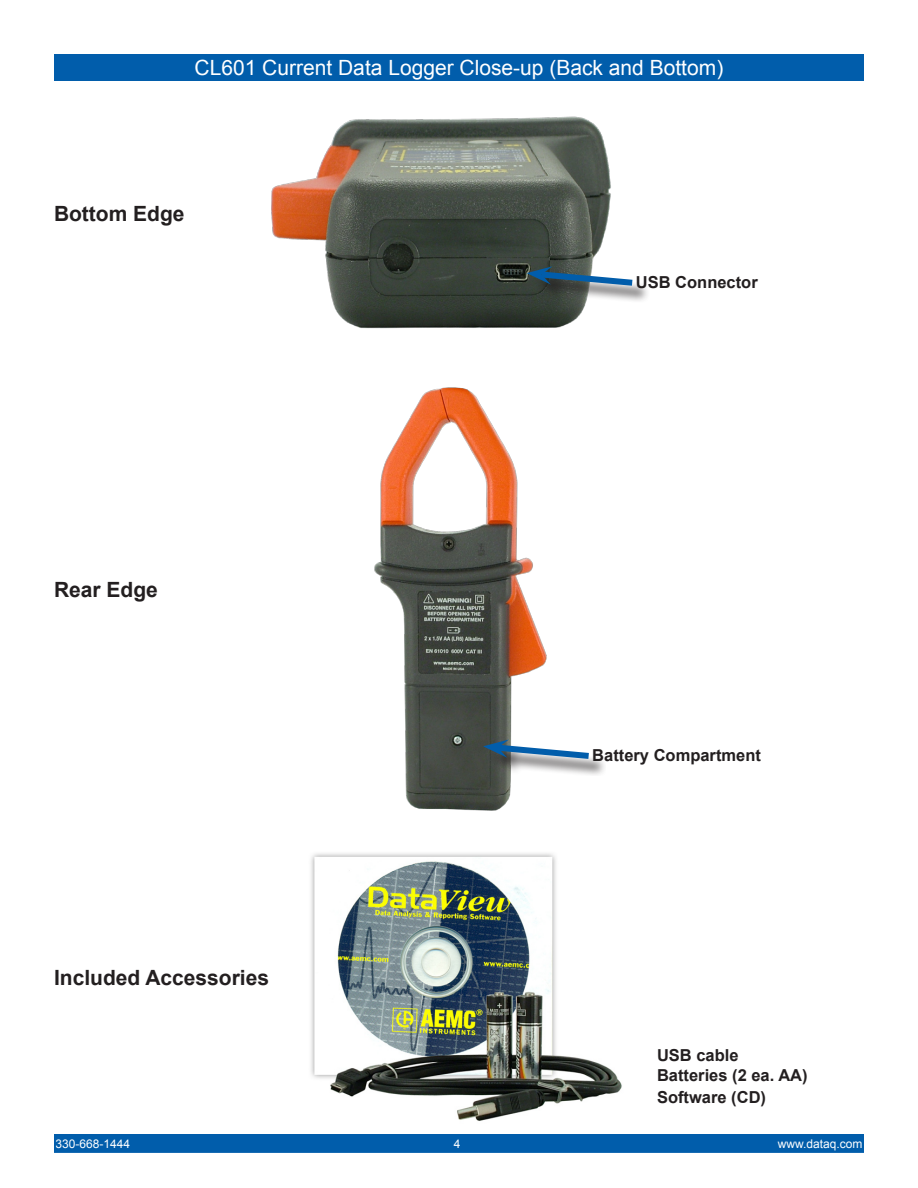
<style>
.page{position:relative;width:918px;height:1188px;background:#fff}
.page>*{position:absolute;margin:0;border:0;box-sizing:border-box;transform-origin:0 0}
.t1{font:21px "Arial";color:#fff}
.t2{font:700 21px "Arial";color:#231f20}
.t3{font:700 16.5px/19.8px "Arial";color:#231f20}
.t4{font:12px "Arial";color:#fff}
</style>
<div class="page">
<img style="left:311px;top:853px;width:311px;height:268px">
<div style="left:55px;top:1135px;width:808px;height:17px;background:#015dab"></div>
<div style="left:54px;top:1134px;width:810px;height:19px;border:2px solid #015dab"></div>
<div style="left:54px;top:54px;width:810px;height:26px;background:#015dab"></div>
<img style="left:250px;top:80px;width:387px;height:249px">
<img style="left:374px;top:387px;width:173px;height:424px">
<div style="left:529px;top:269px;width:120px;height:34px;background:#231f20;opacity:.75"></div>
<svg style="left:527px;top:266px;width:112px;height:23px"></svg>
<div style="left:485px;top:742px;width:121px;height:34px;background:#231f20;opacity:.75"></div>
<svg style="left:483px;top:739px;width:112px;height:23px"></svg>
<p class="t1" style="left:195px;top:54px;width:530px">CL601 Current Data Logger Close-up (Back and Bottom)</p>
<p class="t2" style="left:54px;top:200px;width:132px">Bottom Edge</p>
<p class="t3" style="left:636px;top:272px;width:123px">USB Connector</p>
<p class="t2" style="left:54px;top:576px;width:105px">Rear Edge</p>
<p class="t3" style="left:592px;top:746px;width:170px">Battery Compartment</p>
<p class="t2" style="left:54px;top:964px;width:217px">Included Accessories</p>
<p class="t3" style="left:657px;top:1046px;width:152px">USB cable<br>Batteries (2 ea. AA)</p>
<p class="t3" style="left:657px;top:1088px;width:111px">Software (CD)</p>
<p class="t4" style="left:56px;top:1136px;width:76px">330-668-1444</p>
<p class="t4" style="left:454px;top:1136px;width:8px">4</p>
<p class="t4" style="left:778px;top:1136px;width:86px">www.dataq.com</p>
</div>
